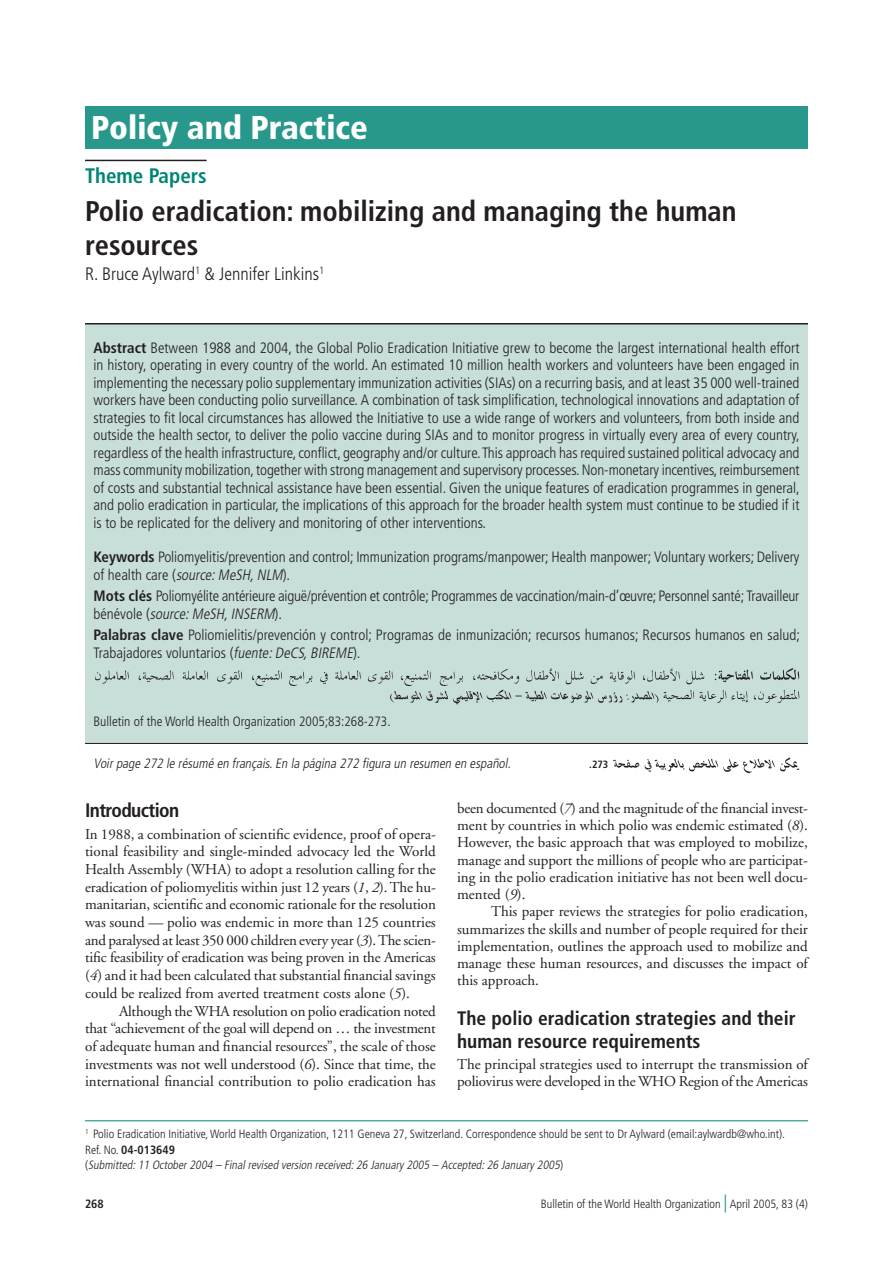
<style>
.page{position:relative;width:893px;height:1263px;background:#fff}
.page>*{position:absolute;margin:0;border:0;box-sizing:border-box;transform-origin:0 0}
.t1{font:900 condensed 33px "Frutiger";color:#fff}
.t2{font:700 condensed 28.5px/33.9px "Frutiger";color:#231f20}
.t3{font:700 condensed 21px "Frutiger";color:#008575}
.t4{font:700 condensed 19.5px/22.5px "Frutiger";color:#231f20}
.t5{font:700 condensed 19.5px "Frutiger";letter-spacing:-.03em;color:#231f20}
.t6{font:300 condensed 18px "Frutiger";color:#231f20}
.t7{font:300 condensed 15px/17.4px "Frutiger";letter-spacing:-.005em;color:#231f20}
.t8{font:15px/17.7px "Adobe Garamond";color:#231f20;text-align:justify}
.t9{font:italic 300 condensed 13.5px "Frutiger";color:#231f20}
.t10{font:300 condensed 13.5px "Frutiger";color:#231f20}
.t11{font:300 condensed 12px/15.6px "Frutiger";color:#231f20}
.t12{font:700 condensed 12px "Frutiger";color:#231f20}
.t13{font:700 condensed 10.5px "Frutiger";color:#231f20}
.s1{font-weight:700}
.s2{font-style:italic}
.s3{font-size:18px;color:#008575}
</style>
<div class="page">
<div style="left:85px;top:323px;width:723px;height:420px;background:#c7ded9"></div>
<hr style="left:85px;top:323px;width:723px;height:1px;background:#231f20">
<hr style="left:85px;top:743px;width:723px;height:1px;background:#231f20">
<hr style="left:85px;top:1120px;width:723px;height:1px;background:#008575">
<div style="left:85px;top:106px;width:723px;height:43px;background:#27988b"></div>
<hr style="left:85px;top:160px;width:122px;height:1px;background:#231f20">
<svg style="left:335px;top:670px;width:26px;height:9px"></svg>
<svg style="left:320px;top:672px;width:8px;height:12px"></svg>
<svg style="left:289px;top:671px;width:23px;height:15px"></svg>
<svg style="left:252px;top:670px;width:30px;height:16px"></svg>
<svg style="left:217px;top:670px;width:25px;height:14px"></svg>
<svg style="left:183px;top:670px;width:25px;height:9px"></svg>
<svg style="left:139px;top:670px;width:35px;height:12px"></svg>
<svg style="left:95px;top:670px;width:34px;height:14px"></svg>
<svg style="left:368px;top:668px;width:431px;height:36px"></svg>
<svg style="left:645px;top:757px;width:154px;height:16px"></svg>
<svg style="left:613px;top:759px;width:26px;height:9px"></svg>
<h1 class="t1" style="left:91px;top:108px;width:278px">Policy and Practice</h1>
<h3 class="t3" style="left:85px;top:163px;width:123px">Theme Papers</h3>
<h2 class="t2" style="left:85px;top:194px;width:653px">Polio eradication: mobilizing and managing the human resources</h2>
<p class="t6" style="left:85px;top:264px;width:241px">R. Bruce Aylward<sup>1</sup> &amp; Jennifer Linkins<sup>1</sup></p>
<p class="t7" style="left:94px;top:339px;width:708px;text-align:justify"><span class="s1">Abstract</span> Between 1988 and 2004, the Global Polio Eradication Initiative grew to become the largest international health effort in history, operating in every country of the world. An estimated 10 million health workers and volunteers have been engaged in implementing the necessary polio supplementary immunization activities (SIAs) on a recurring basis, and at least 35 000 well-trained workers have been conducting polio surveillance. A combination of task simplification, technological innovations and adaptation of strategies to fit local circumstances has allowed the Initiative to use a wide range of workers and volunteers, from both inside and outside the health sector, to deliver the polio vaccine during SIAs and to monitor progress in virtually every area of every country, regardless of the health infrastructure, conflict, geography and/or culture. This approach has required sustained political advocacy and mass community mobilization, together with strong management and supervisory processes. Non-monetary incentives, reimbursement of costs and substantial technical assistance have been essential. Given the unique features of eradication programmes in general, and polio eradication in particular, the implications of this approach for the broader health system must continue to be studied if it is to be replicated for the delivery and monitoring of other interventions.</p>
<p class="t7" style="left:94px;top:549px;width:707px"><span class="s1">Keywords</span> Poliomyelitis/prevention and control; Immunization programs/manpower; Health manpower; Voluntary workers; Delivery of h e a l t h ca re (<span class="s2">source:MeSH,NLM</span>) .</p>
<p class="t7" style="left:94px;top:588px;width:707px"><span class="s1">Mots clés</span> Poliomyélite antérieure aiguë/prévention et contrôle; Programmes de vaccination/main-d’œuvre; Personnel santé; Travailleur b é n é v o l e ( <span class="s2">source:MeSH,INSERM</span>) .</p>
<p class="t7" style="left:94px;top:627px;width:708px"><span class="s1">Palabras clave</span> Poliomielitis/prevención y control; Programas de inmunización; recursos humanos; Recursos humanos en salud;<br>Trabajadores voluntarios (<span class="s2">fuente:DeCS,BIREME</span>).</p>
<p class="t10" style="left:94px;top:713px;width:299px">Bulletin of the World Health Organization 2005;83:268-273.</p>
<p class="t9" style="left:94px;top:756px;width:422px">Voirpage 272 le résumé en français.En la página 272 figura un resumen en español.</p>
<p class="t13" style="left:589px;top:758px;width:21px">.273</p>
<h3 class="t5" style="left:85px;top:798px;width:96px">Introduction</h3>
<p class="t8" style="left:85px;top:825px;width:352px">In 1988, a combination of scientific evidence, proof of opera&shy;tional feasibility and single-minded advocacy led the World Health Assembly (WHA) to adopt a resolution calling for the eradication of poliomyelitis within just 12 years (<span class="s2">1</span>, <span class="s2">2</span>). The hu&shy;manitarian, scientific and economic rationale for the resolution was sound — polio was endemic in more than 125 countries and paralysed at least 350 000 children every year (<span class="s2">3</span>). The scien&shy;tific feasibility of eradication was being proven in the Americas (<span class="s2">4</span>) and it had been calculated that substantial financial savings could be realized from averted treatment costs alone (<span class="s2">5</span>).</p>
<p class="t8" style="left:85px;top:1002px;width:352px;text-indent:34px">Although the WHA resolution on polio eradication noted that “achievement of the goal will depend on … the investment of adequate human and financial resources”, the scale of those investments was not well understood (<span class="s2">6</span>). Since that time, the international financial contribution to polio eradication has</p>
<p class="t8" style="left:457px;top:800px;width:352px;line-height:17.2px">been documented (<span class="s2">7</span>) and the magnitude of the financial invest&shy;ment by countries in which polio was endemic estimated (<span class="s2">8</span>).<br>However, the basic approach that was employed to mobilize, manage and support the millions of people who are participat&shy;ing in the polio eradication initiative has not been well docu&shy;mented (<span class="s2">9</span>).</p>
<p class="t8" style="left:457px;top:903px;width:352px;line-height:17.2px;text-indent:34px">This paper reviews the strategies for polio eradication, summarizes the skills and number of people required for their implementation, outlines the approach used to mobilize and manage these human resources, and discusses the impact of this approach.</p>
<h3 class="t4" style="left:457px;top:1007px;width:340px">The polio eradication strategies and their human resource requirements</h3>
<p class="t8" style="left:457px;top:1056px;width:352px;line-height:17.2px">The principal strategies used to interrupt the transmission of poliovirus were developed in the WHO Region of the Americas</p>
<p class="t11" style="left:85px;top:1126px;width:702px"><sup>1</sup> Polio Eradication Initiative, World Health Organization, 1211 Geneva 27, Switzerland. Correspondence should be sent to Dr Aylward (email:aylwardb@who.int).<br>Ref. No. <span class="s1">04-013649<br></span>( <span class="s2">Submitted:11 October2004 – Finalrevised version received:26 January2005 – Accepted:26 January2005</span>)</p>
<p class="t12" style="left:85px;top:1197px;width:20px">268</p>
<p class="t11" style="left:541px;top:1196px;width:268px">Bulletin of the World Health Organization <span class="s3">|</span> April 2005, 83 (4)</p>
</div>
